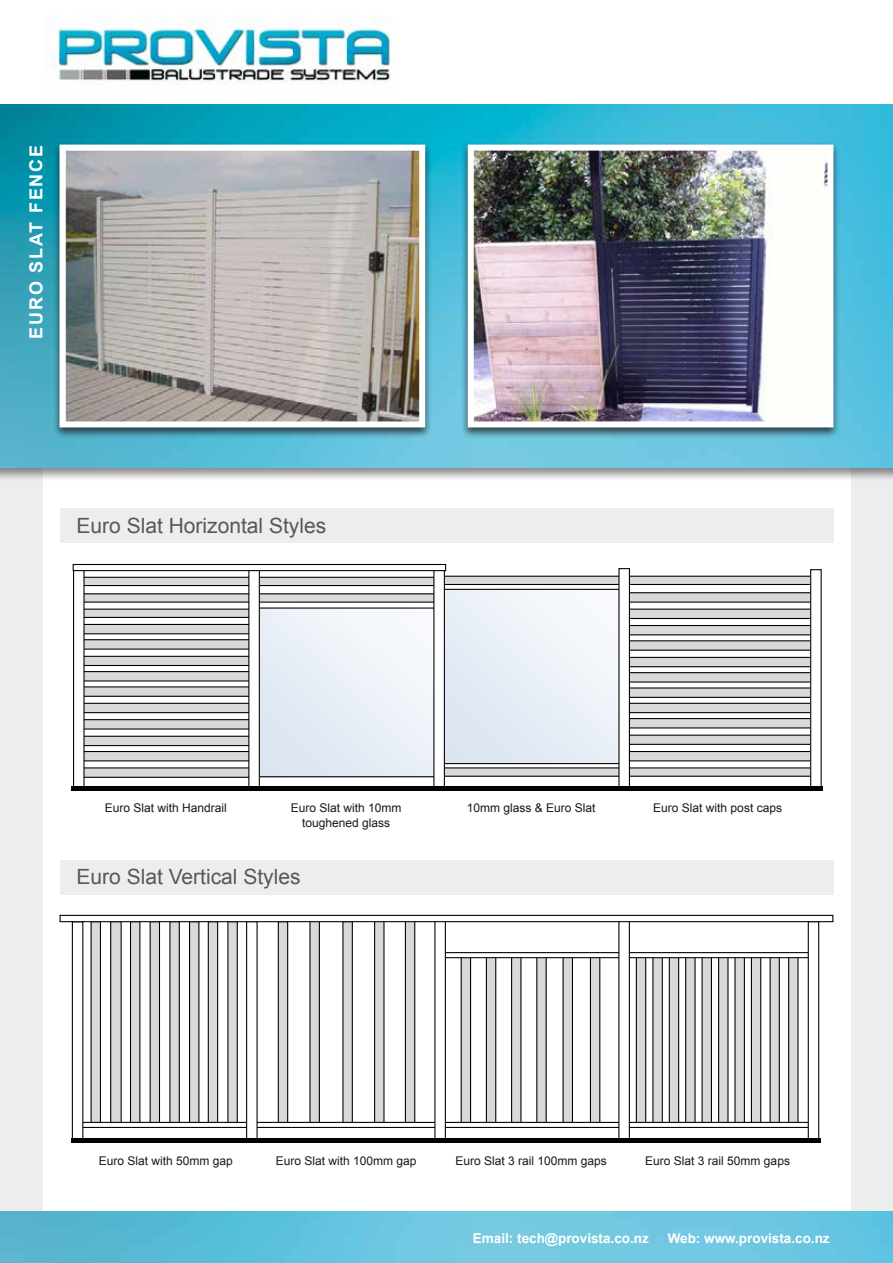
<style>
.page{position:relative;width:893px;height:1263px;background:#fff}
.page>*{position:absolute;margin:0;border:0;box-sizing:border-box;transform-origin:0 0}
.t1{font:21px "Arial";color:#58585a}
.t2{font:700 18px "Arial";letter-spacing:.1em;color:#fff}
.t3{font:700 13.5px "Arial";color:#fff}
.t4{font:12px/15px "Arial";color:#1a171c;text-align:center}
</style>
<div class="page">
<div style="left:0;top:155px;width:893px;height:1108px;background:#eceded"></div>
<img style="left:49px;top:16px;width:342px;height:68px">
<div style="left:43px;top:468px;width:807px;height:757px;background:#fff"></div>
<img style="left:0;top:1212px;width:893px;height:51px">
<div style="left:0;top:103px;width:893px;height:379px;background:#1a171c;opacity:.5"></div>
<img style="left:0;top:105px;width:893px;height:363px">
<div style="left:461px;top:142px;width:380px;height:297px;background:#1a171c;opacity:.75"></div>
<img style="left:475px;top:152px;width:351px;height:268px">
<div style="left:468px;top:145px;width:365px;height:282px;border:6px solid #fff"></div>
<div style="left:53px;top:142px;width:379px;height:297px;background:#1a171c;opacity:.75"></div>
<img style="left:67px;top:152px;width:351px;height:268px">
<div style="left:60px;top:145px;width:365px;height:282px;border:6px solid #fff"></div>
<div style="left:60px;top:509px;width:773px;height:34px;background:#eceded"></div>
<div style="left:60px;top:860px;width:773px;height:34px;background:#eceded"></div>
<hr style="left:71px;top:787px;width:752px;height:4px;background:#000">
<svg style="left:73px;top:564px;width:749px;height:223px"></svg>
<div style="left:71px;top:1138px;width:749px;height:5px;background:#000"></div>
<svg style="left:60px;top:915px;width:773px;height:227px"></svg>
<h2 class="t2" style="left:26px;top:339px;width:195px;rotate:-90deg">EURO SLAT FENCE</h2>
<h1 class="t1" style="left:77px;top:513px;width:251px">Euro Slat Horizontal Styles</h1>
<p class="t4" style="left:105px;top:801px;width:124px">Euro Slat with Handrail</p>
<p class="t4" style="left:291px;top:801px;width:112px">Euro Slat with 10mm toughened glass</p>
<p class="t4" style="left:467px;top:801px;width:130px">10mm glass &amp; Euro Slat</p>
<p class="t4" style="left:653px;top:801px;width:130px">Euro Slat with post caps</p>
<h1 class="t1" style="left:77px;top:865px;width:226px">Euro Slat Vertical Styles</h1>
<p class="t4" style="left:99px;top:1154px;width:136px">Euro Slat with 50mm gap</p>
<p class="t4" style="left:276px;top:1154px;width:142px">Euro Slat with 100mm gap</p>
<p class="t4" style="left:455px;top:1154px;width:153px">Euro Slat 3 rail 100mm gaps</p>
<p class="t4" style="left:645px;top:1154px;width:146px">Euro Slat 3 rail 50mm gaps</p>
<p class="t3" style="left:473px;top:1231px;width:177px">Email: tech@provista.co.nz</p>
<p class="t3" style="left:668px;top:1231px;width:164px">Web: www.provista.co.nz</p>
</div>
